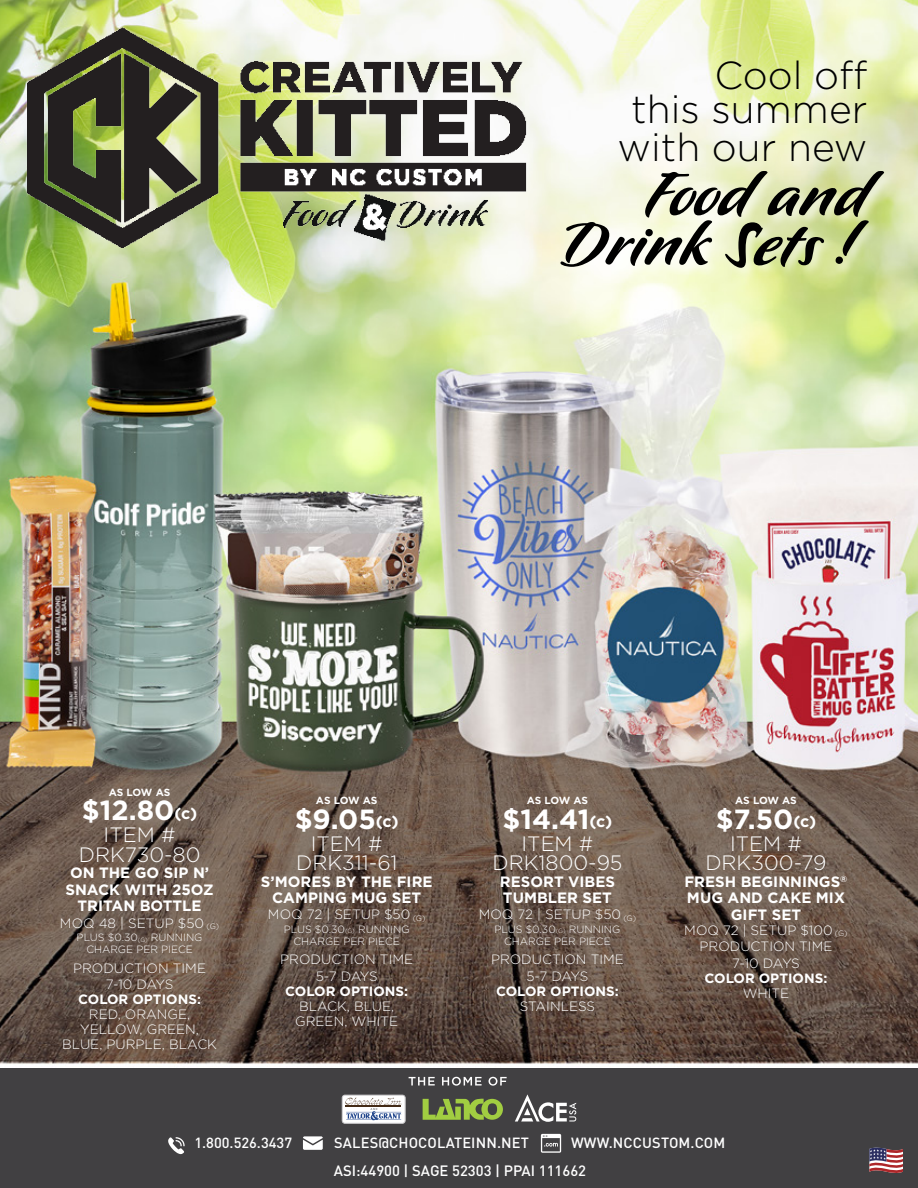
<style>
.page{position:relative;width:918px;height:1188px;background:#fff}
.page>*{position:absolute;margin:0;border:0;box-sizing:border-box;transform-origin:0 0}
.t1{font:900 73.5px "Pooper";color:#000}
.t2{font:300 39px/36px "Gotham";color:#000;text-align:right}
.t3{font:700 27.75px "Gotham";color:#fff}
.t4{font:300 20.85px/19.6px "Gotham";color:#fff;text-align:center}
.t5{font:700 15px/16.5px "Gotham";color:#fff;text-align:center}
.t6{font:500 14.85px "DIN Pro";color:#fff}
.t7{font:500 14.55px "DIN Pro";letter-spacing:.01em;color:#fff}
.t8{font:300 13.5px/16.5px "Gotham";color:#fff;text-align:center}
.t9{font:700 13.5px "Gotham";color:#fff}
.t10{font:300 10.5px/12px "Gotham";color:#fff;text-align:center}
.t11{font:700 10.35px "Gotham";letter-spacing:-.025em;color:#fff}
.s1{font-size:16.2px}
.s2{font-size:6.15px}
</style>
<div class="page">
<img style="left:0;top:0;width:918px;height:1069px">
<div style="left:0;top:1069px;width:918px;height:119px;background:#414042"></div>
<svg style="left:869px;top:1147px;width:34px;height:26px"></svg>
<svg style="left:541px;top:1134px;width:20px;height:19px"></svg>
<svg style="left:168px;top:1137px;width:17px;height:17px"></svg>
<svg style="left:303px;top:1136px;width:20px;height:14px"></svg>
<div style="left:342px;top:1095px;width:63px;height:28px;background:#fff;border-radius:3px"></div>
<div style="left:342px;top:1095px;width:63px;height:29px;border:1px solid #c0bfc1;border-radius:3px"></div>
<svg style="left:345px;top:1098px;width:57px;height:23px"></svg>
<svg style="left:423px;top:1099px;width:80px;height:21px"></svg>
<svg style="left:515px;top:1094px;width:61px;height:28px"></svg>
<svg style="left:409px;top:1077px;width:26px;height:9px"></svg>
<svg style="left:442px;top:1077px;width:40px;height:9px"></svg>
<svg style="left:489px;top:1077px;width:18px;height:9px"></svg>
<div style="left:557px;top:57px;width:340px;height:223px;background:#fff;opacity:.73"></div>
<img style="left:19px;top:22px;width:517px;height:234px">
<h2 class="t2" style="left:617px;top:57px;width:251px">Cool off<br>this summer with our new</h2>
<h1 class="t1" style="left:648px;top:156px;width:221px">Food and</h1>
<h1 class="t1" style="left:559px;top:206px;width:310px">Drink Sets !</h1>
<p class="t11" style="left:109px;top:786px;width:63px">AS LOW AS</p>
<h3 class="t3" style="left:82px;top:794px;width:117px">$12.80<span class="s1">(c)</span></h3>
<h3 class="t4" style="left:79px;top:825px;width:123px">ITEM #<br>DRK730-80</h3>
<p class="t5" style="left:65px;top:865px;width:150px">ON THE GO SIP N’<br>SNACK WITH 25OZ<br>TRITAN BOTTLE</p>
<p class="t8" style="left:60px;top:914px;width:161px">MOQ 48 | SETUP $50 <sub>(G)</sub></p>
<p class="t10" style="left:77px;top:931px;width:127px">PLUS $0.30<span class="s2">(G)</span> RUNNING<br>CHARGE PER PIECE</p>
<p class="t8" style="left:73px;top:959px;width:134px">PRODUCTION TIME<br>7-10 DAYS</p>
<p class="t9" style="left:78px;top:992px;width:124px">COLOR OPTIONS:</p>
<p class="t8" style="left:62px;top:1007px;width:156px;line-height:15px">RED, ORANGE,<br>YELLOW, GREEN,<br>BLUE, PURPLE, BLACK</p>
<p class="t11" style="left:316px;top:794px;width:63px">AS LOW AS</p>
<h3 class="t3" style="left:295px;top:803px;width:105px">$9.05<span class="s1">(c)</span></h3>
<h3 class="t4" style="left:296px;top:833px;width:103px">ITEM #<br>DRK311-61</h3>
<p class="t5" style="left:261px;top:873px;width:173px">S’MORES BY THE FIRE<br>CAMPING MUG SET</p>
<p class="t8" style="left:268px;top:906px;width:159px">MOQ 72 | SETUP $50 <sub>(G)</sub></p>
<p class="t10" style="left:284px;top:923px;width:127px">PLUS $0.30<span class="s2">(G)</span> RUNNING<br>CHARGE PER PIECE</p>
<p class="t8" style="left:280px;top:951px;width:134px">PRODUCTION TIME<br>5-7 DAYS</p>
<p class="t9" style="left:285px;top:983px;width:124px">COLOR OPTIONS:</p>
<p class="t8" style="left:295px;top:998px;width:104px;line-height:15px;text-align:left">BLACK, BLUE,<br>GREEN, WHITE</p>
<p class="t11" style="left:527px;top:794px;width:63px">AS LOW AS</p>
<h3 class="t3" style="left:503px;top:803px;width:111px">$14.41<span class="s1">(c)</span></h3>
<h3 class="t4" style="left:492px;top:833px;width:132px">ITEM #<br>DRK1800-95</h3>
<p class="t5" style="left:500px;top:873px;width:117px;text-align:left">RESORT VIBES<br>TUMBLER SET</p>
<p class="t8" style="left:479px;top:906px;width:159px">MOQ 72 | SETUP $50 <sub>(G)</sub></p>
<p class="t10" style="left:495px;top:923px;width:127px">PLUS $0.30<span class="s2">(G)</span> RUNNING<br>CHARGE PER PIECE</p>
<p class="t8" style="left:491px;top:951px;width:134px">PRODUCTION TIME<br>5-7 DAYS</p>
<p class="t9" style="left:496px;top:983px;width:124px">COLOR OPTIONS:</p>
<p class="t8" style="left:520px;top:998px;width:77px">STAINLESS</p>
<p class="t11" style="left:735px;top:794px;width:63px">AS LOW AS</p>
<h3 class="t3" style="left:716px;top:803px;width:102px">$7.50<span class="s1">(c)</span></h3>
<h3 class="t4" style="left:705px;top:833px;width:123px">ITEM #<br>DRK300-79</h3>
<p class="t5" style="left:684px;top:873px;width:165px">FRESH BEGINNINGS<sup>®<br></sup>MUG AND CAKE MIX<br>GIFT SET</p>
<p class="t8" style="left:684px;top:922px;width:165px">MOQ 72 | SETUP $100 <sub>(G)<br></sub>PRODUCTION TIME<br>7-10 DAYS</p>
<p class="t9" style="left:705px;top:970px;width:124px">COLOR OPTIONS:</p>
<p class="t8" style="left:743px;top:985px;width:48px">WHITE</p>
<p class="t7" style="left:194px;top:1132px;width:99px">1.800.526.3437</p>
<p class="t7" style="left:334px;top:1132px;width:196px">SALES@CHOCOLATEINN.NET</p>
<p class="t7" style="left:571px;top:1132px;width:156px">WWW.NCCUSTOM.COM</p>
<p class="t6" style="left:334px;top:1161px;width:254px">ASI:44900 | SAGE 52303 | PPAI 111662</p>
</div>
